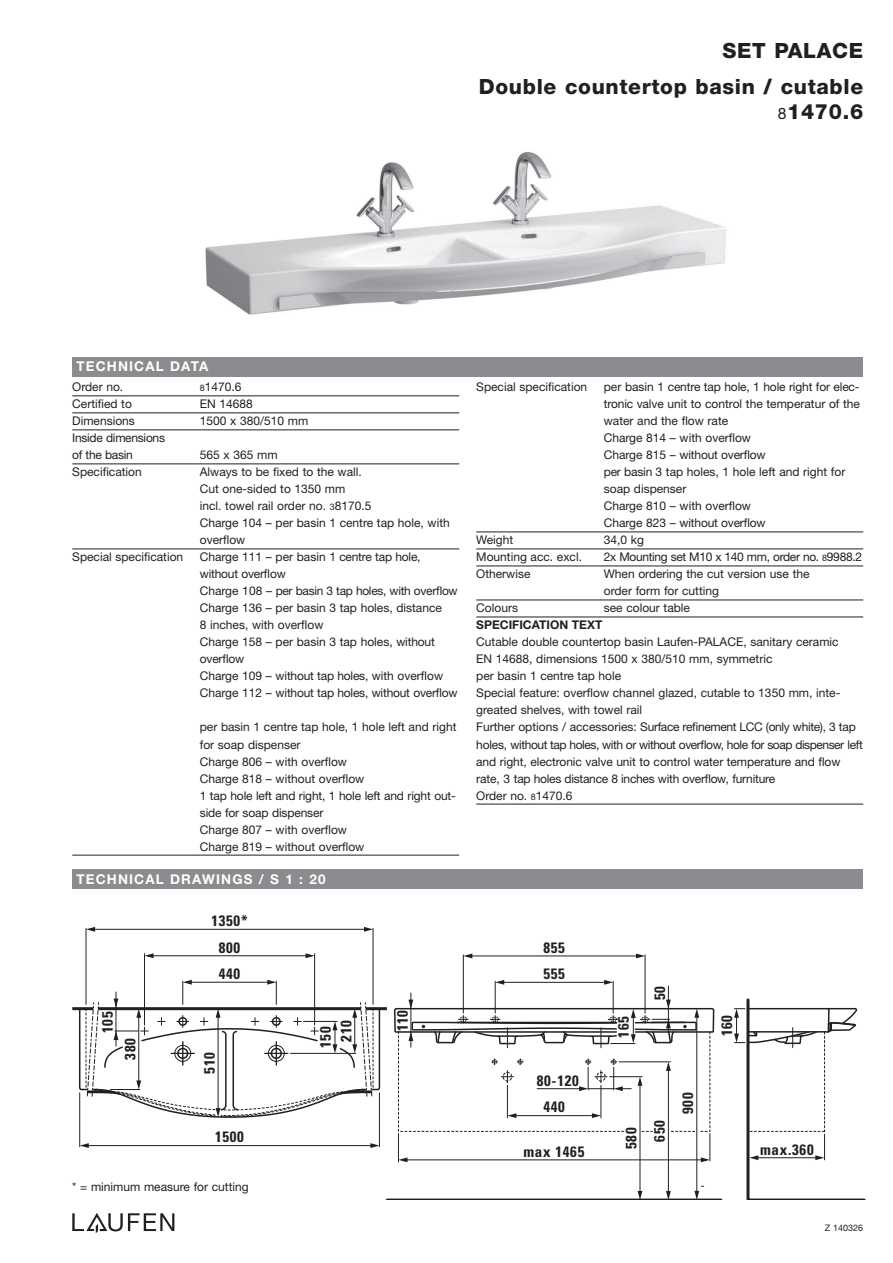
<style>
.page{position:relative;width:893px;height:1263px;background:#fff}
.page>*{position:absolute;margin:0;border:0;box-sizing:border-box;transform-origin:0 0}
.t1{font:800 21px "Helvetica Neue";letter-spacing:.03em;color:#231f20}
.t2{font:700 condensed 15px/26.5px "Univers";letter-spacing:.05em;color:#231f20;text-align:center}
.t3{font:700 13.5px "Helvetica Neue";letter-spacing:.085em;color:#fff}
.t4{font:12px/17px "Helvetica Neue";color:#231f20}
.t5{font:12px "Helvetica Neue";letter-spacing:-.03em;color:#231f20}
.t6{font:12px/17px "Helvetica Neue";letter-spacing:-.02em;color:#231f20}
.t7{font:700 12px "Helvetica Neue";color:#231f20}
.t8{font:9px "Helvetica Neue";color:#231f20}
.s1{font-weight:400;font-size:15.75px}
.s2{font-size:9px}
</style>
<div class="page">
<hr style="left:79px;top:1093px;width:1px;height:54px;background:#231f20">
<hr style="left:379px;top:1093px;width:1px;height:54px;background:#231f20">
<svg style="left:80px;top:1143px;width:9px;height:5px"></svg>
<svg style="left:370px;top:1143px;width:9px;height:5px"></svg>
<hr style="left:88px;top:1145px;width:283px;height:1px;background:#231f20">
<hr style="left:366px;top:1007px;width:21px;height:3px;background:#231f20">
<hr style="left:72px;top:1007px;width:21px;height:3px;background:#231f20">
<hr style="left:387px;top:1198px;width:334px;height:1px;background:#231f20">
<hr style="left:696px;top:1017px;width:1px;height:176px;background:#231f20">
<svg style="left:666px;top:1191px;width:5px;height:8px"></svg>
<hr style="left:668px;top:1070px;width:1px;height:121px;background:#231f20">
<svg style="left:638px;top:1191px;width:4px;height:8px"></svg>
<hr style="left:640px;top:1085px;width:1px;height:106px;background:#231f20">
<svg style="left:694px;top:1186px;width:10px;height:13px"></svg>
<hr style="left:463px;top:955px;width:1px;height:58px;background:#231f20">
<hr style="left:645px;top:955px;width:1px;height:58px;background:#231f20">
<svg style="left:463px;top:953px;width:9px;height:5px"></svg>
<svg style="left:636px;top:953px;width:9px;height:5px"></svg>
<hr style="left:472px;top:956px;width:165px;height:1px;background:#231f20">
<svg style="left:734px;top:998px;width:131px;height:201px"></svg>
<hr style="left:756px;top:1157px;width:60px;height:1px;background:#231f20">
<hr style="left:86px;top:928px;width:1px;height:76px;background:#231f20">
<hr style="left:373px;top:928px;width:1px;height:76px;background:#231f20">
<svg style="left:86px;top:927px;width:9px;height:5px"></svg>
<svg style="left:364px;top:927px;width:9px;height:5px"></svg>
<hr style="left:94px;top:929px;width:271px;height:1px;background:#231f20">
<hr style="left:144px;top:954px;width:1px;height:71px;background:#231f20">
<hr style="left:314px;top:954px;width:1px;height:71px;background:#231f20">
<svg style="left:144px;top:953px;width:10px;height:5px"></svg>
<svg style="left:306px;top:953px;width:9px;height:5px"></svg>
<hr style="left:153px;top:955px;width:153px;height:1px;background:#231f20">
<svg style="left:78px;top:980px;width:303px;height:138px"></svg>
<svg style="left:394px;top:980px;width:321px;height:182px"></svg>
<hr style="left:516px;top:1115px;width:76px;height:1px;background:#231f20">
<svg style="left:72px;top:1213px;width:102px;height:20px"></svg>
<div style="left:72px;top:870px;width:791px;height:19px;background:#8a8c8f"></div>
<div style="left:72px;top:357px;width:791px;height:19px;background:#8a8c8f"></div>
<hr style="left:72px;top:395px;width:387px;height:1px;background:#231f20">
<hr style="left:72px;top:413px;width:387px;height:1px;background:#231f20">
<hr style="left:72px;top:430px;width:387px;height:1px;background:#231f20">
<hr style="left:72px;top:464px;width:387px;height:1px;background:#231f20">
<hr style="left:72px;top:549px;width:387px;height:1px;background:#231f20">
<hr style="left:72px;top:855px;width:387px;height:1px;background:#231f20">
<hr style="left:476px;top:532px;width:387px;height:1px;background:#231f20">
<hr style="left:476px;top:549px;width:387px;height:1px;background:#231f20">
<hr style="left:476px;top:566px;width:387px;height:1px;background:#231f20">
<hr style="left:476px;top:600px;width:387px;height:1px;background:#231f20">
<hr style="left:476px;top:617px;width:387px;height:1px;background:#231f20">
<hr style="left:476px;top:804px;width:387px;height:1px;background:#231f20">
<img style="left:205px;top:152px;width:521px;height:163px">
<h1 class="t1" style="left:722px;top:43px;width:142px">SET PALACE</h1>
<h1 class="t1" style="left:479px;top:79px;width:386px">Double countertop basin / cutable</h1>
<h1 class="t1" style="left:778px;top:104px;width:87px"><span class="s1">8</span>1470.6</h1>
<p class="t3" style="left:77px;top:362px;width:133px">TECHNICAL DATA</p>
<p class="t4" style="left:72px;top:380px;width:53px">Order no.</p>
<p class="t4" style="left:200px;top:380px;width:43px"><span class="s2">8</span>1470.6</p>
<p class="t4" style="left:72px;top:397px;width:61px">Certified to</p>
<p class="t4" style="left:200px;top:397px;width:55px">EN 14688</p>
<p class="t4" style="left:72px;top:414px;width:64px">Dimensions</p>
<p class="t4" style="left:200px;top:414px;width:110px">1500 x 380/510 mm</p>
<p class="t6" style="left:72px;top:431px;width:94px">Inside dimensions of the basin</p>
<p class="t4" style="left:200px;top:448px;width:79px">565 x 365 mm</p>
<p class="t4" style="left:72px;top:465px;width:71px">Specification</p>
<p class="t4" style="left:200px;top:465px;width:251px">Always to be fixed to the wall.<br>Cut one-sided to 1350 mm<br>incl. towel rail order no. <span class="s2">3</span>8170.5<br>Charge 104 – per basin 1 centre tap hole, with overflow</p>
<p class="t4" style="left:72px;top:550px;width:112px">Special specification</p>
<p class="t4" style="left:200px;top:550px;width:259px">Charge 111 – per basin 1 centre tap hole, without overflow<br>Charge 108 – per basin 3 tap holes, with overflow Charge 136 – per basin 3 tap holes, distance<br>8 inches, with overflow<br>Charge 158 – per basin 3 tap holes, without overflow<br>Charge 109 – without tap holes, with overflow Charge 112 – without tap holes, without overflow</p>
<p class="t4" style="left:200px;top:720px;width:258px">per basin 1 centre tap hole, 1 hole left and right for soap dispenser<br>Charge 806 – with overflow<br>Charge 818 – without overflow<br>1 tap hole left and right, 1 hole left and right out&shy;side for soap dispenser<br>Charge 807 – with overflow<br>Charge 819 – without overflow</p>
<p class="t3" style="left:77px;top:874px;width:251px">TECHNICAL DRAWINGS / S 1 : 20</p>
<p class="t2" style="left:211px;top:909px;width:38px">1350*<br>800</p>
<p class="t2" style="left:96px;top:1033px;width:23px;rotate:-90deg">105</p>
<p class="t2" style="left:119px;top:1060px;width:23px;rotate:-90deg">380</p>
<p class="t2" style="left:219px;top:962px;width:23px">440</p>
<p class="t2" style="left:198px;top:1073px;width:23px;rotate:-90deg">510</p>
<p class="t2" style="left:215px;top:1125px;width:30px">1500</p>
<p class="t4" style="left:72px;top:1179px;width:178px">* = minimum measure for cutting</p>
<p class="t2" style="left:314px;top:1048px;width:23px;rotate:-90deg">150</p>
<p class="t2" style="left:334px;top:1042px;width:23px;rotate:-90deg">210</p>
<p class="t2" style="left:391px;top:1031px;width:22px;rotate:-90deg">110</p>
<p class="t4" style="left:476px;top:380px;width:112px">Special specification</p>
<p class="t4" style="left:604px;top:380px;width:258px">per basin 1 centre tap hole, 1 hole right for elec&shy;tronic valve unit to control the temperatur of the water and the flow rate<br>Charge 814 – with overflow<br>Charge 815 – without overflow<br>per basin 3 tap holes, 1 hole left and right for soap dispenser<br>Charge 810 – with overflow<br>Charge 823 – without overflow</p>
<p class="t4" style="left:476px;top:533px;width:38px">Weight</p>
<p class="t4" style="left:604px;top:533px;width:42px">34,0 kg</p>
<p class="t4" style="left:476px;top:550px;width:107px">Mounting acc. excl.</p>
<p class="t5" style="left:604px;top:553px;width:260px">2x Mounting set M10 x 140 mm, order no. <span class="s2">8</span>9988.2</p>
<p class="t4" style="left:476px;top:567px;width:56px">Otherwise</p>
<p class="t4" style="left:604px;top:567px;width:207px">When ordering the cut version use the order form for cutting</p>
<p class="t4" style="left:476px;top:601px;width:43px">Colours</p>
<p class="t4" style="left:604px;top:601px;width:88px">see colour table</p>
<p class="t7" style="left:476px;top:621px;width:128px">SPECIFICATION TEXT</p>
<p class="t4" style="left:476px;top:635px;width:388px">Cutable double countertop basin Laufen-PALACE, sanitary ceramic<br>EN 14688, dimensions 1500 x 380/510 mm, symmetric<br>per basin 1 centre tap hole<br>Special feature: overflow channel glazed, cutable to 1350 mm, inte&shy;greated shelves, with towel rail<br>Further options / accessories: Surface refinement LCC (only white), 3 tap holes, without tap holes, with or without overflow, hole for soap dispenser left and right, electronic valve unit to control water temperature and flow rate, 3 tap holes distance 8 inches with overflow, furniture<br>Order no. <span class="s2">8</span>1470.6</p>
<p class="t2" style="left:543px;top:935px;width:23px">855</p>
<p class="t2" style="left:543px;top:962px;width:23px">555</p>
<p class="t2" style="left:537px;top:1068px;width:44px">80-120</p>
<p class="t2" style="left:543px;top:1095px;width:23px">440</p>
<p class="t2" style="left:523px;top:1139px;width:63px">max 1465</p>
<p class="t2" style="left:612px;top:1038px;width:23px;rotate:-90deg">165</p>
<p class="t2" style="left:648px;top:1000px;width:16px;rotate:-90deg">50</p>
<p class="t2" style="left:619px;top:1149px;width:23px;rotate:-90deg">580</p>
<p class="t2" style="left:648px;top:1142px;width:23px;rotate:-90deg">650</p>
<p class="t2" style="left:676px;top:1114px;width:23px;rotate:-90deg">900</p>
<p class="t2" style="left:715px;top:1036px;width:23px;rotate:-90deg">160</p>
<p class="t2" style="left:760px;top:1137px;width:55px">max.360</p>
<p class="t8" style="left:825px;top:1224px;width:40px">Z 140326</p>
</div>
